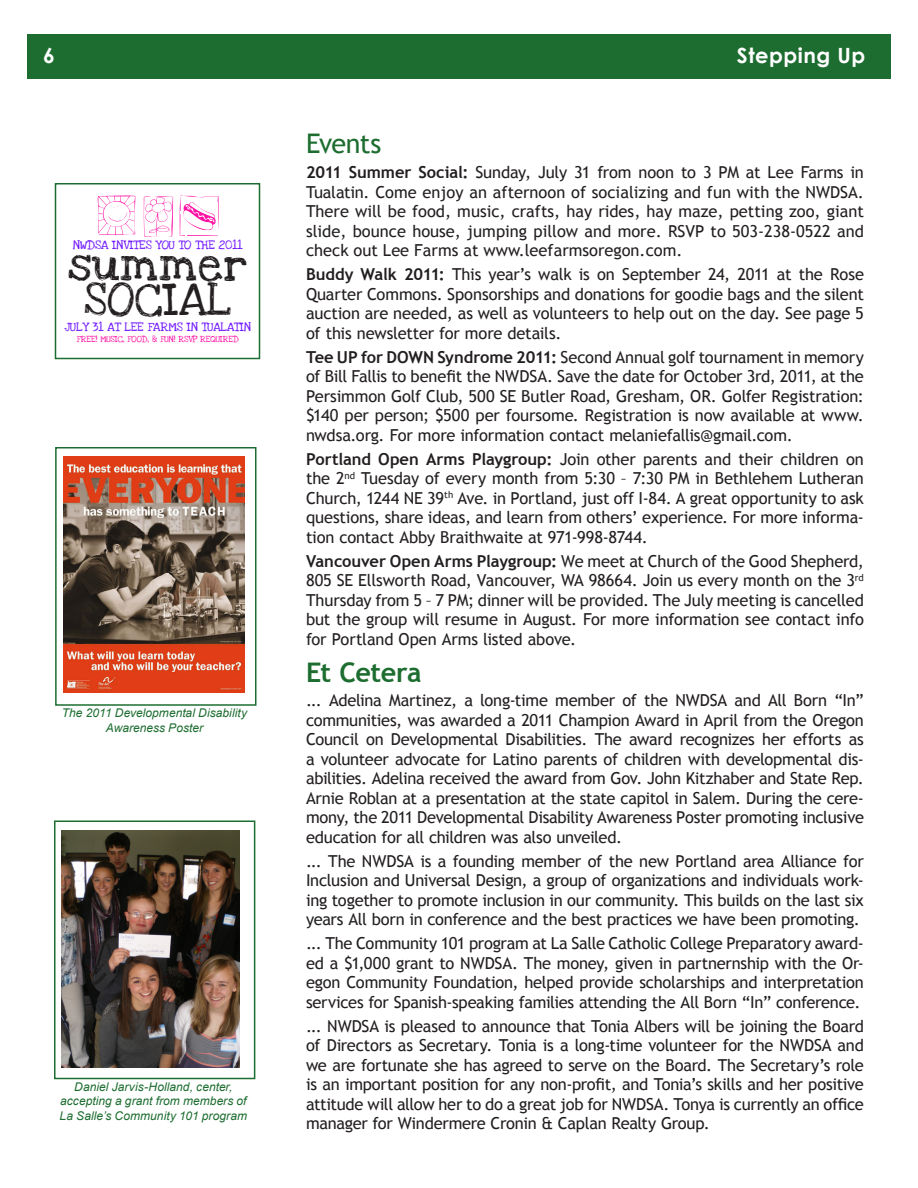
<style>
.page{position:relative;width:918px;height:1188px;background:#fff}
.page>*{position:absolute;margin:0;border:0;box-sizing:border-box;transform-origin:0 0}
.t1{font:34.95px/35.5px "Love Ya Like A Sister";letter-spacing:.02em;color:#231f20;text-align:center}
.regular_column_text{font:700 27px "Trebuchet MS";letter-spacing:-.015em;color:#1d6d30}
.regular_column_text-2{font:27px "Trebuchet MS";letter-spacing:-.02em;color:#1d6d30}
.t2{font:700 21px "Century Gothic";letter-spacing:.025em;color:#fff}
.regular_column_text-3{font:16.5px/19.5px "Trebuchet MS";letter-spacing:-.015em;color:#231f20;text-align:justify}
.regular_column_text-4{font:italic 12px/14.4px "Arial";letter-spacing:.005em;color:#1d6d30;text-align:center}
.t3{font:9.15px "Love Ya Like A Sister";color:#6e14ff}
.t4{font:6.6px "Love Ya Like A Sister";color:#ff14a5}
.s1{font-size:30.9px}
.s2{font-weight:700}
</style>
<div class="page">
<div style="left:27px;top:34px;width:864px;height:45px;background:#1d6d30"></div>
<div style="left:55px;top:447px;width:201px;height:259px;border:2px solid #1d6d30"></div>
<img style="left:63px;top:457px;width:182px;height:236px">
<svg style="left:144px;top:196px;width:29px;height:41px"></svg>
<svg style="left:180px;top:195px;width:39px;height:41px"></svg>
<svg style="left:98px;top:196px;width:37px;height:39px"></svg>
<div style="left:55px;top:183px;width:205px;height:176px;border:2px solid #1d6d30"></div>
<div style="left:54px;top:820px;width:201px;height:259px;border:2px solid #1d6d30"></div>
<img style="left:62px;top:830px;width:178px;height:237px">
<p class="t2" style="left:43px;top:40px;width:13px">6</p>
<p class="t2" style="left:737px;top:40px;width:130px">Stepping Up</p>
<p class="t3" style="left:73px;top:238px;width:171px">NWDSA INVITES YOU TO THE 2011</p>
<p class="t1" style="left:68px;top:248px;width:181px"><span class="s1">s</span>ummer<br>SOCIAL</p>
<p class="t3" style="left:65px;top:319px;width:188px">JULY 31 AT LEE FARMS IN TUALATIN</p>
<p class="t4" style="left:77px;top:334px;width:163px">FREE! MUSIC, FOOD, &amp; FUN! RSVP REQUIRED</p>
<p class="regular_column_text-4" style="left:62px;top:706px;width:187px">The 2011 Developmental Disability<br>Awareness Poster</p>
<p class="regular_column_text-4" style="left:60px;top:1080px;width:189px">Daniel Jarvis-Holland, center, accepting a grant from members of<br>La Salle’s Community 101 program</p>
<p class="regular_column_text-2" style="left:306px;top:128px;width:77px">Events</p>
<p class="regular_column_text-3" style="left:306px;top:162px;width:559px"><span class="s2">2011 Summer Social:</span> Sunday, July 31 from noon to 3 PM at Lee Farms in Tualatin. Come enjoy an afternoon of socializing and fun with the NWDSA.<br>There will be food, music, crafts, hay rides, hay maze, petting zoo, giant slide, bounce house, jumping pillow and more. RSVP to 503-238-0522 and check out Lee Farms at www.leefarmsoregon.com.</p>
<p class="regular_column_text-3" style="left:306px;top:265px;width:560px"><span class="s2">Buddy Walk 2011:</span> This year’s walk is on September 24, 2011 at the Rose Quarter Commons. Sponsorships and donations for goodie bags and the silent auction are needed, as well as volunteers to help out on the day. See page 5 of this newsletter for more details.</p>
<p class="regular_column_text-3" style="left:306px;top:347px;width:559px"><span class="s2">Tee UP for DOWN Syndrome 2011:</span> Second Annual golf tournament in memory of Bill Fallis to benefit the NWDSA. Save the date for October 3rd, 2011, at the Persimmon Golf Club, 500 SE Butler Road, Gresham, OR. Golfer Registration: $140 per person; $500 per foursome. Registration is now available at www. nwdsa.org. For more information contact melaniefallis@gmail.com.</p>
<p class="regular_column_text-3" style="left:306px;top:449px;width:559px"><span class="s2">Portland Open Arms Playgroup:</span> Join other parents and their children on the 2<sup>nd</sup> Tuesday of every month from 5:30 – 7:30 PM in Bethlehem Lutheran Church, 1244 NE 39<sup>th</sup> Ave. in Portland, just off I-84. A great opportunity to ask questions, share ideas, and learn from others’ experience. For more informa&shy;tion contact Abby Braithwaite at 971-998-8744.</p>
<p class="regular_column_text-3" style="left:306px;top:551px;width:560px"><span class="s2">Vancouver Open Arms Playgroup:</span> We meet at Church of the Good Shepherd, 805 SE Ellsworth Road, Vancouver, WA 98664. Join us every month on the 3<sup>rd </sup>Thursday from 5 – 7 PM; dinner will be provided. The July meeting is cancelled but the group will resume in August. For more information see contact info for Portland Open Arms listed above.</p>
<p class="regular_column_text" style="left:306px;top:656px;width:117px">Et Cetera</p>
<p class="regular_column_text-3" style="left:306px;top:691px;width:559px">... Adelina Martinez, a long-time member of the NWDSA and All Born “In” communities, was awarded a 2011 Champion Award in April from the Oregon Council on Developmental Disabilities. The award recognizes her efforts as a volunteer advocate for Latino parents of children with developmental dis&shy;abilities. Adelina received the award from Gov. John Kitzhaber and State Rep.<br>Arnie Roblan at a presentation at the state capitol in Salem. During the cere&shy;mony, the 2011 Developmental Disability Awareness Poster promoting inclusive education for all children was also unveiled.</p>
<p class="regular_column_text-3" style="left:306px;top:851px;width:559px">... The NWDSA is a founding member of the new Portland area Alliance for Inclusion and Universal Design, a group of organizations and individuals work&shy;ing together to promote inclusion in our community. This builds on the last six years All born in conference and the best practices we have been promoting.</p>
<p class="regular_column_text-3" style="left:306px;top:934px;width:559px">... The Community 101 program at La Salle Catholic College Preparatory award&shy;ed a $1,000 grant to NWDSA. The money, given in partnernship with the Or&shy;egon Community Foundation, helped provide scholarships and interpretation services for Spanish-speaking families attending the All Born “In” conference.</p>
<p class="regular_column_text-3" style="left:306px;top:1016px;width:559px">... NWDSA is pleased to announce that Tonia Albers will be joining the Board of Directors as Secretary. Tonia is a long-time volunteer for the NWDSA and we are fortunate she has agreed to serve on the Board. The Secretary’s role is an important position for any non-profit, and Tonia’s skills and her positive attitude will allow her to do a great job for NWDSA. Tonya is currently an office manager for Windermere Cronin &amp; Caplan Realty Group.</p>
</div>
